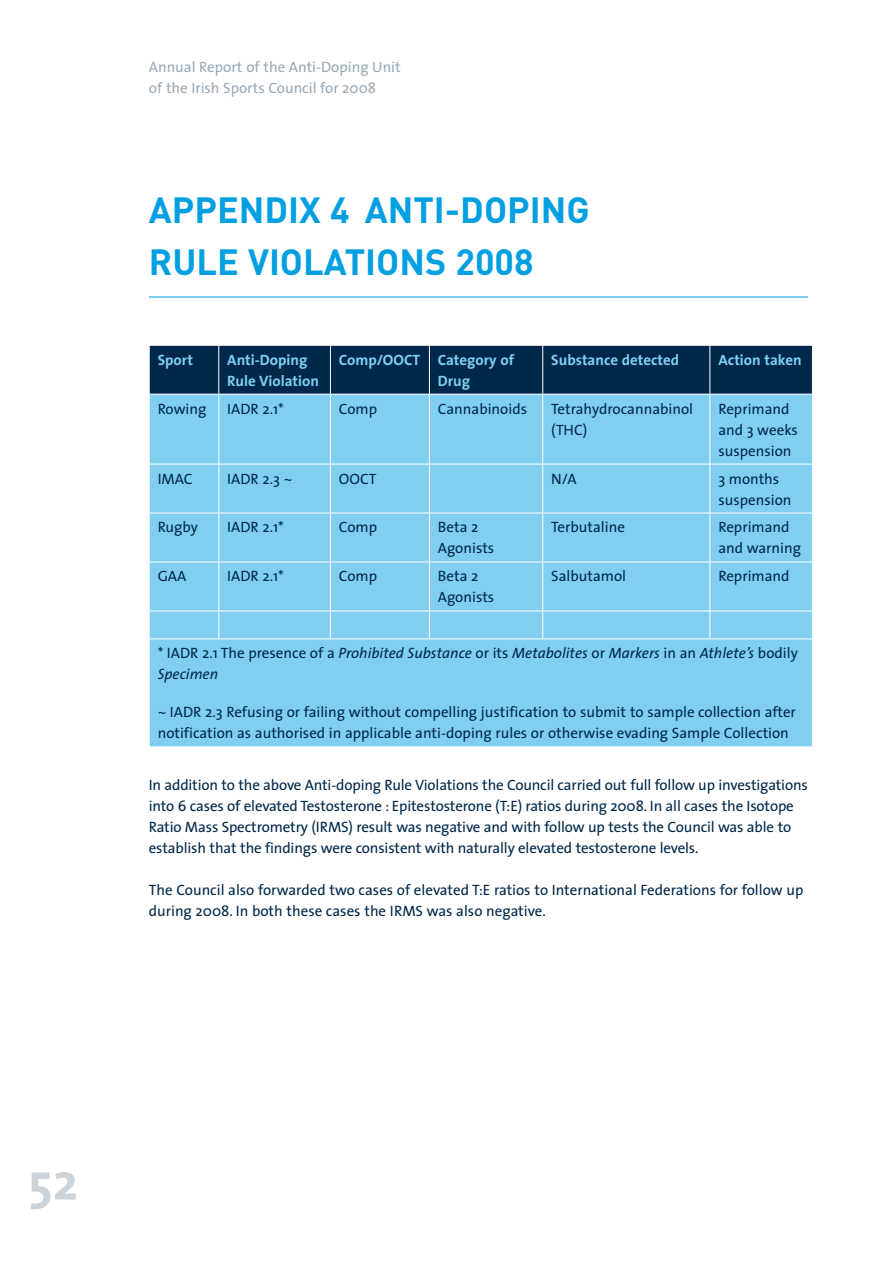
<style>
.page{position:relative;width:893px;height:1263px;background:#fff}
.page>*{position:absolute;margin:0;border:0;box-sizing:border-box;transform-origin:0 0}
.t1{font:700 52.5px "The Sans";color:#ccd4db}
.t2{font:700 36px/52.5px "DIN";color:#009fe1}
.t3{font:15px/21px "The Sans";color:#00284a}
.t4{font:italic 15px/21px "The Sans";color:#00284a}
.t5{font:700 15px/21px "The Sans";color:#80cff0}
.t6{font:15px/21px "The Sans";color:#99a9b7}
.s1{font-style:normal}
</style>
<div class="page">
<hr style="left:149px;top:297px;width:659px;height:1px;background:#009fe1">
<div style="left:150px;top:346px;width:662px;height:48px;background:#00284a"></div>
<div style="left:150px;top:395px;width:662px;height:351px;background:#80cff0"></div>
<hr style="left:218px;top:394px;width:1px;height:70px;background:#fff">
<hr style="left:330px;top:394px;width:1px;height:70px;background:#fff">
<hr style="left:429px;top:394px;width:1px;height:70px;background:#fff">
<hr style="left:542px;top:394px;width:1px;height:70px;background:#fff">
<hr style="left:709px;top:394px;width:1px;height:70px;background:#fff">
<hr style="left:149px;top:464px;width:70px;height:1px;background:#fff">
<hr style="left:219px;top:464px;width:111px;height:1px;background:#fff">
<hr style="left:218px;top:464px;width:1px;height:49px;background:#fff">
<hr style="left:330px;top:464px;width:99px;height:1px;background:#fff">
<hr style="left:330px;top:464px;width:1px;height:49px;background:#fff">
<hr style="left:429px;top:464px;width:114px;height:1px;background:#fff">
<hr style="left:429px;top:464px;width:1px;height:49px;background:#fff">
<hr style="left:543px;top:464px;width:167px;height:1px;background:#fff">
<hr style="left:542px;top:464px;width:1px;height:49px;background:#fff">
<hr style="left:710px;top:464px;width:103px;height:1px;background:#fff">
<hr style="left:709px;top:464px;width:1px;height:49px;background:#fff">
<hr style="left:149px;top:513px;width:70px;height:1px;background:#fff">
<hr style="left:219px;top:513px;width:111px;height:1px;background:#fff">
<hr style="left:218px;top:513px;width:1px;height:49px;background:#fff">
<hr style="left:330px;top:513px;width:99px;height:1px;background:#fff">
<hr style="left:330px;top:513px;width:1px;height:49px;background:#fff">
<hr style="left:429px;top:513px;width:114px;height:1px;background:#fff">
<hr style="left:429px;top:513px;width:1px;height:49px;background:#fff">
<hr style="left:543px;top:513px;width:167px;height:1px;background:#fff">
<hr style="left:542px;top:513px;width:1px;height:49px;background:#fff">
<hr style="left:710px;top:513px;width:103px;height:1px;background:#fff">
<hr style="left:709px;top:513px;width:1px;height:49px;background:#fff">
<hr style="left:149px;top:562px;width:70px;height:1px;background:#fff">
<hr style="left:219px;top:562px;width:111px;height:1px;background:#fff">
<hr style="left:218px;top:562px;width:1px;height:48px;background:#fff">
<hr style="left:330px;top:562px;width:99px;height:1px;background:#fff">
<hr style="left:330px;top:562px;width:1px;height:48px;background:#fff">
<hr style="left:429px;top:562px;width:114px;height:1px;background:#fff">
<hr style="left:429px;top:562px;width:1px;height:48px;background:#fff">
<hr style="left:543px;top:562px;width:167px;height:1px;background:#fff">
<hr style="left:542px;top:562px;width:1px;height:48px;background:#fff">
<hr style="left:710px;top:562px;width:103px;height:1px;background:#fff">
<hr style="left:709px;top:562px;width:1px;height:48px;background:#fff">
<hr style="left:149px;top:610px;width:70px;height:1px;background:#fff">
<svg style="left:149px;top:611px;width:1px;height:27px"></svg>
<hr style="left:219px;top:610px;width:111px;height:1px;background:#fff">
<svg style="left:218px;top:611px;width:1px;height:27px"></svg>
<hr style="left:330px;top:610px;width:99px;height:1px;background:#fff">
<svg style="left:330px;top:611px;width:1px;height:27px"></svg>
<hr style="left:429px;top:610px;width:114px;height:1px;background:#fff">
<svg style="left:429px;top:611px;width:1px;height:27px"></svg>
<hr style="left:543px;top:610px;width:167px;height:1px;background:#fff">
<svg style="left:542px;top:611px;width:1px;height:27px"></svg>
<hr style="left:710px;top:610px;width:103px;height:1px;background:#fff">
<svg style="left:709px;top:611px;width:1px;height:27px"></svg>
<hr style="left:149px;top:638px;width:70px;height:1px;background:#fff">
<hr style="left:219px;top:638px;width:111px;height:1px;background:#fff">
<hr style="left:330px;top:638px;width:99px;height:1px;background:#fff">
<hr style="left:429px;top:638px;width:114px;height:1px;background:#fff">
<hr style="left:543px;top:638px;width:167px;height:1px;background:#fff">
<hr style="left:710px;top:638px;width:103px;height:1px;background:#fff">
<hr style="left:218px;top:346px;width:1px;height:48px;background:#fff">
<hr style="left:330px;top:346px;width:1px;height:48px;background:#fff">
<hr style="left:429px;top:346px;width:1px;height:48px;background:#fff">
<hr style="left:542px;top:346px;width:1px;height:48px;background:#fff">
<hr style="left:709px;top:346px;width:1px;height:48px;background:#fff">
<p class="t6" style="left:149px;top:56px;width:253px">Annual Report of the Anti-Doping Unit of the Irish Sports Council for 2008</p>
<h2 class="t2" style="left:149px;top:182px;width:442px">APPENDIX 4 ANTI-DOPI NG<br>RULE VIOLATIONS 2008</h2>
<p class="t5" style="left:158px;top:349px;width:37px">Sport</p>
<p class="t5" style="left:227px;top:349px;width:93px">Anti-Doping<br>Rule Violation</p>
<p class="t5" style="left:438px;top:349px;width:78px;text-indent:-99px">Comp/OOCT Category of<br>Drug</p>
<p class="t5" style="left:551px;top:349px;width:130px">Substance detected</p>
<p class="t5" style="left:718px;top:349px;width:85px">Action taken</p>
<p class="t3" style="left:158px;top:398px;width:50px">Rowing</p>
<p class="t3" style="left:227px;top:398px;width:58px">IADR 2.1*</p>
<p class="t3" style="left:339px;top:398px;width:40px">Comp</p>
<p class="t3" style="left:438px;top:398px;width:91px">Cannabinoids</p>
<p class="t3" style="left:551px;top:398px;width:143px">Tetrahydrocannabinol (THC)</p>
<p class="t3" style="left:718px;top:398px;width:81px">Reprimand and 3 weeks suspension</p>
<p class="t3" style="left:158px;top:467px;width:36px">IMAC</p>
<p class="t3" style="left:227px;top:467px;width:67px">IADR 2.3 ~</p>
<p class="t3" style="left:339px;top:467px;width:39px">OOCT</p>
<p class="t3" style="left:551px;top:467px;width:27px">N/A</p>
<p class="t3" style="left:718px;top:467px;width:75px">3 months suspension</p>
<p class="t3" style="left:158px;top:516px;width:42px">Rugby</p>
<p class="t3" style="left:227px;top:516px;width:58px">IADR 2.1*</p>
<p class="t3" style="left:339px;top:516px;width:40px">Comp</p>
<p class="t3" style="left:438px;top:516px;width:58px">Beta 2<br>Agonists</p>
<p class="t3" style="left:551px;top:516px;width:75px">Terbutaline</p>
<p class="t3" style="left:718px;top:516px;width:84px">Reprimand and warning</p>
<p class="t3" style="left:158px;top:565px;width:30px">GAA</p>
<p class="t3" style="left:227px;top:565px;width:58px">IADR 2.1*</p>
<p class="t3" style="left:339px;top:565px;width:40px">Comp</p>
<p class="t3" style="left:438px;top:565px;width:58px">Beta 2<br>Agonists</p>
<p class="t3" style="left:551px;top:565px;width:76px">Salbutamol</p>
<p class="t3" style="left:718px;top:565px;width:73px">Reprimand</p>
<p class="t4" style="left:158px;top:642px;width:642px"><span class="s1">* IADR 2.1 The presence of a</span> Prohibited Substance <span class="s1">or its</span> Metabolites <span class="s1">or</span> Markers <span class="s1">in an</span> Athlete’s <span class="s1">bodily<br></span>Specimen</p>
<p class="t3" style="left:158px;top:701px;width:640px">~ IADR 2.3 Refusing or failing without compelling justification to submit to sample collection after notification as authorised in applicable anti-doping rules or otherwise evading Sample Collection</p>
<p class="t3" style="left:149px;top:774px;width:660px">In addition to the above Anti-doping Rule Violations the Council carried out full follow up investigations into 6 cases of elevated Testosterone : Epitestosterone (T:E) ratios during 2008. In all cases the Isotope Ratio Mass Spectrometry (IRMS) result was negative and with follow up tests the Council was able to establish that the findings were consistent with naturally elevated testosterone levels.</p>
<p class="t3" style="left:149px;top:879px;width:656px">The Council also forwarded two cases of elevated T:E ratios to International Federations for follow up during 2008. In both these cases the IRMS was also negative.</p>
<h1 class="t1" style="left:28px;top:1138px;width:37px">52</h1>
</div>
